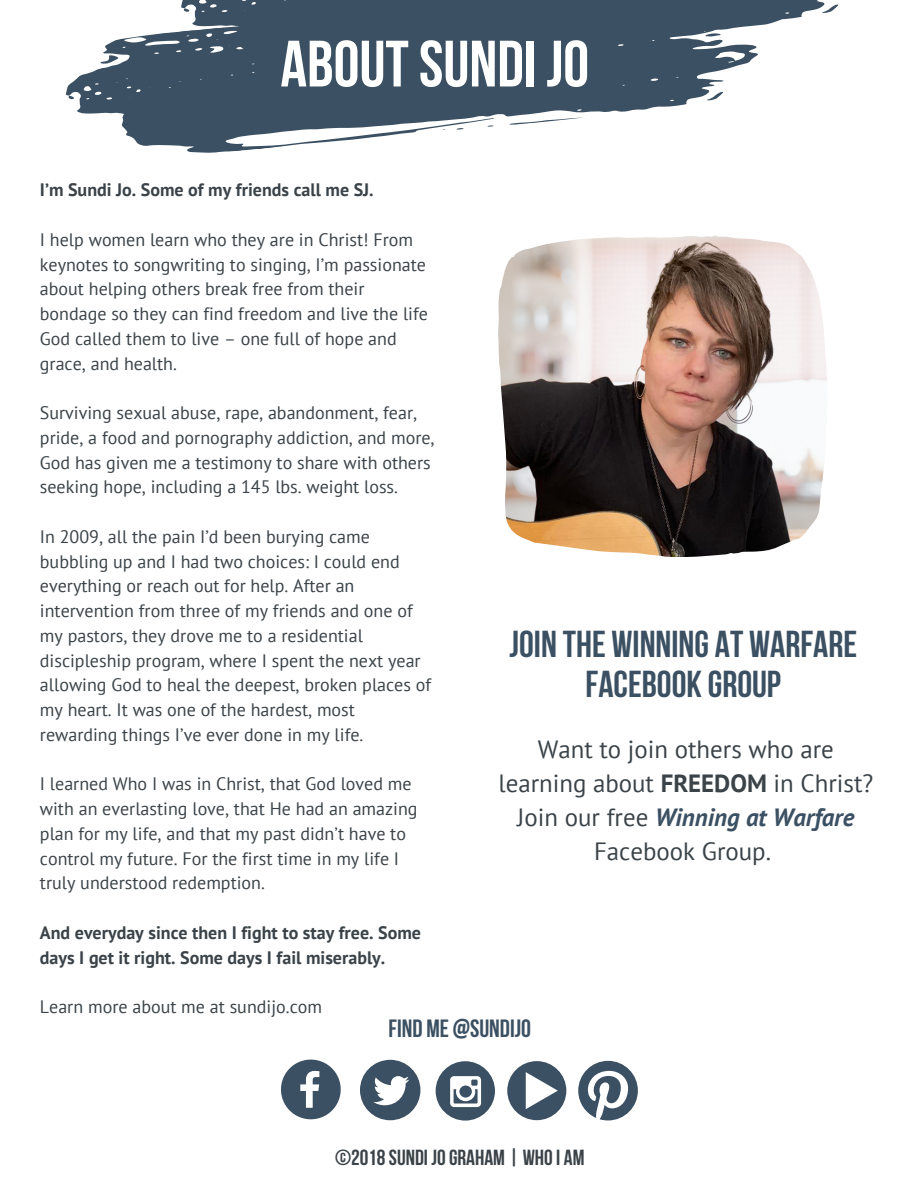
<style>
.page{position:relative;width:918px;height:1188px;background:#fff}
.page>*{position:absolute;margin:0;border:0;box-sizing:border-box;transform-origin:0 0}
.t1{font:700 65.4px "Bebas Neue";color:#fff}
.t2{font:700 37.35px/40.5px "Bebas Neue";color:#3b5062;text-align:center}
.t3{font:24.9px/33.8px "PT Sans";color:#3b4348;text-align:center}
.t4{font:700 24.9px "Bebas Neue";color:#3b5062}
.t5{font:700 21.75px "Bebas Neue";color:#3b4348}
.t6{font:18px/24.8px "PT Sans";color:#3b4348}
.t7{font:700 18px/24.8px "PT Sans";color:#3b4348}
.s1{font-weight:700}
.s2{font-weight:700;font-style:italic;color:#3b5062}
</style>
<div class="page">
<svg style="left:281px;top:1060px;width:60px;height:59px"></svg>
<div style="left:360px;top:1060px;width:60px;height:60px;background:#3b5062;border-radius:50%"></div>
<svg style="left:373px;top:1076px;width:36px;height:29px"></svg>
<svg style="left:507px;top:1061px;width:59px;height:59px"></svg>
<div style="left:436px;top:1061px;width:59px;height:60px;background:#3b5062;border-radius:50%"></div>
<svg style="left:450px;top:1076px;width:31px;height:31px"></svg>
<svg style="left:578px;top:1061px;width:60px;height:59px"></svg>
<img style="left:498px;top:235px;width:329px;height:322px">
<svg style="left:793px;top:0;width:32px;height:19px"></svg>
<svg style="left:821px;top:4px;width:18px;height:9px"></svg>
<svg style="left:66px;top:0;width:727px;height:153px;fill:#3b5062"></svg>
<svg style="left:509px;top:117px;width:76px;height:8px"></svg>
<svg style="left:99px;top:55px;width:20px;height:9px"></svg>
<svg style="left:706px;top:92px;width:18px;height:9px"></svg>
<svg style="left:625px;top:29px;width:96px;height:9px"></svg>
<svg style="left:68px;top:95px;width:7px;height:5px"></svg>
<svg style="left:456px;top:128px;width:8px;height:2px"></svg>
<svg style="left:487px;top:125px;width:7px;height:2px"></svg>
<svg style="left:309px;top:23px;width:33px;height:6px"></svg>
<svg style="left:546px;top:0;width:50px;height:6px"></svg>
<svg style="left:490px;top:8px;width:8px;height:3px"></svg>
<svg style="left:520px;top:6px;width:8px;height:2px"></svg>
<svg style="left:356px;top:20px;width:19px;height:7px"></svg>
<h1 class="t1" style="left:280px;top:37px;width:310px">ABOUTSUNDI JO</h1>
<p class="t7" style="left:40px;top:177px;width:335px">I’m Sundi Jo. Some of my friends call me SJ.</p>
<p class="t6" style="left:40px;top:227px;width:390px">I help women learn who they are in Christ! From keynotes to songwriting to singing, I’m passionate about helping others break free from their bondage so they can find freedom and live the life God called them to live – one full of hope and grace, and health.</p>
<p class="t6" style="left:40px;top:400px;width:396px">Surviving sexual abuse, rape, abandonment, fear, pride, a food and pornography addiction, and more, God has given me a testimony to share with others seeking hope, including a 145 lbs. weight loss.</p>
<p class="t6" style="left:40px;top:524px;width:393px">In 2009, all the pain I’d been burying came bubbling up and I had two choices: I could end everything or reach out for help. After an intervention from three of my friends and one of my pastors, they drove me to a residential discipleship program, where I spent the next year allowing God to heal the deepest, broken places of my heart. It was one of the hardest, most rewarding things I’ve ever done in my life.</p>
<p class="t6" style="left:40px;top:771px;width:379px">I learned Who I was in Christ, that God loved me with an everlasting love, that He had an amazing plan for my life, and that my past didn’t have to control my future. For the first time in my life I truly understood redemption.</p>
<p class="t7" style="left:40px;top:920px;width:383px">And everyday since then I fight to stay free. Some days I get it right. Some days I fail miserably.</p>
<p class="t6" style="left:40px;top:994px;width:284px">Learn more about me at sundijo.com</p>
<h2 class="t2" style="left:510px;top:627px;width:349px">JOIN THE WINNING AT WARFARE<br>FACEBOOK GROUP</h2>
<h3 class="t3" style="left:498px;top:732px;width:376px">Want to join others who are learning about <span class="s1">FREEDOM</span> in Christ?<br>Join our free <span class="s2">Winning at Warfare<br></span>Facebook Group.</h3>
<h3 class="t4" style="left:388px;top:1018px;width:144px">FIND ME@SUNDIJO</h3>
<p class="t5" style="left:335px;top:1149px;width:251px">©2018SUNDI JOGRAHAM | WHOI AM</p>
</div>
